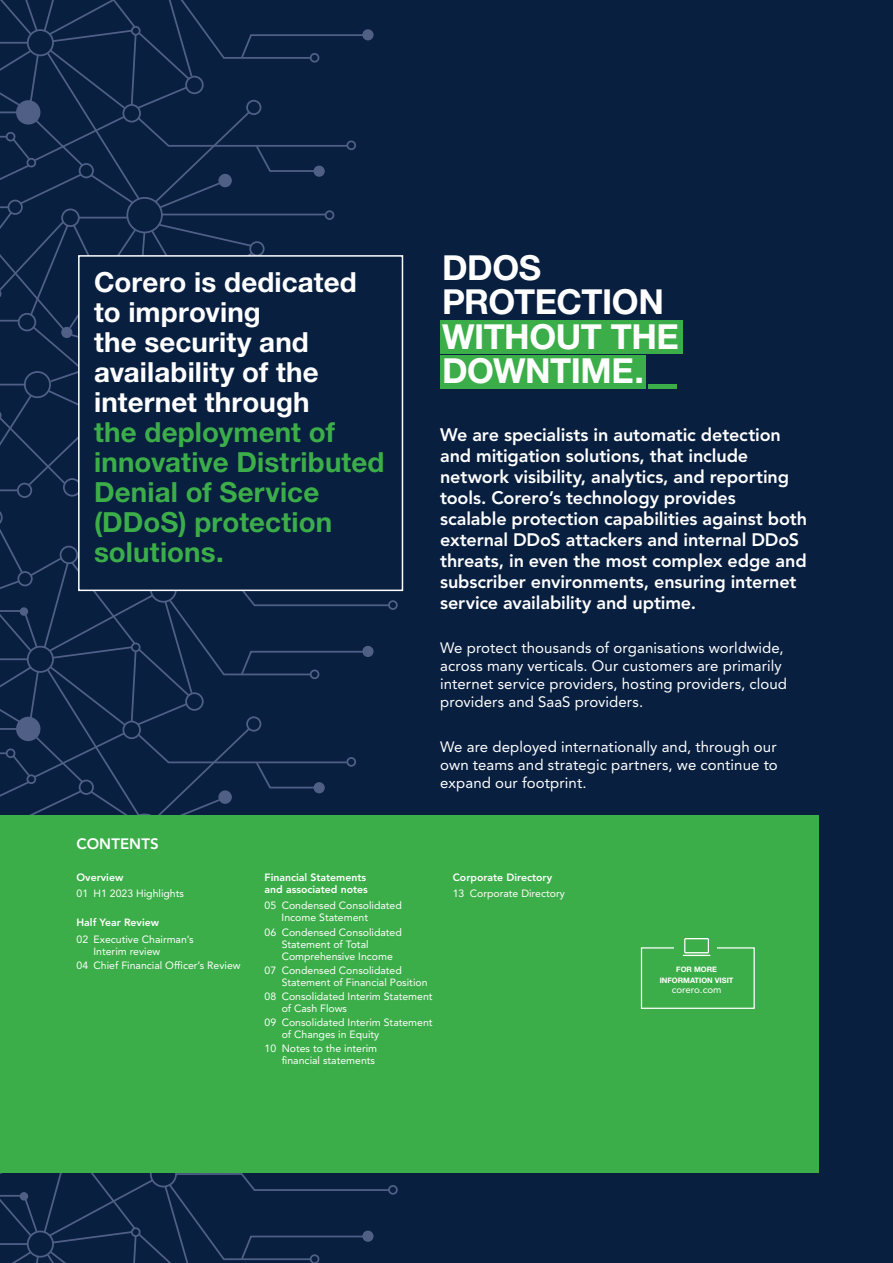
<style>
.page{position:relative;width:893px;height:1263px;background:#081f40}
.page>*{position:absolute;margin:0;border:0;box-sizing:border-box;transform-origin:0 0}
.Large_Copy__23pt__Helv_Bold{font:700 34.5px/34.5px "Helvetica Neue LT Std";letter-spacing:-.015em;color:#fff}
.Large_Copy__18_5pt__Helv_Bold{font:700 27.75px/30px "Helvetica Neue LT Std";letter-spacing:.005em;color:#3cae49}
.Large_Copy__12pt{font:800 18px/21px "Avenir LT Std";letter-spacing:-.005em;color:#fff}
.Large_Copy__10pt{font:15px/18px "Avenir LT Std";letter-spacing:.005em;color:#fff}
.Large_Copy__10pt-2{font:800 15px "Avenir LT Std";letter-spacing:.005em;color:#fff}
.Contents___Page{font:10.5px/12px "Avenir LT Std";color:#fff}
.Contents___Subhead{font:800 10.5px/12px "Avenir LT Std";color:#fff}
.t1{font:9.75px "Avenir LT Std";color:#fff}
.t2{font:700 7.5px/10.5px "Helvetica Neue LT Std";color:#fff;text-align:center}
.s1{color:#fff}
</style>
<div class="page">
<div style="left:63px;top:478px;width:18px;height:19px;border:2px solid #b9bcec;border-radius:50%"></div>
<div style="left:17px;top:483px;width:15px;height:15px;border:2px solid #b9bcec;border-radius:50%"></div>
<svg style="left:0;top:0;width:374px;height:491px"></svg>
<div style="left:388px;top:600px;width:10px;height:10px;border:2px solid #b9bcec;border-radius:50%"></div>
<div style="left:388px;top:1185px;width:10px;height:10px;border:2px solid #b9bcec;border-radius:50%"></div>
<svg style="left:0;top:511px;width:391px;height:752px"></svg>
<div style="left:0;top:816px;width:819px;height:357px;background:#3cae49"></div>
<div style="left:78px;top:255px;width:325px;height:336px;background:#081f40;border:2px solid #fff"></div>
<div style="left:440px;top:320px;width:242px;height:34px;background:#3cae49"></div>
<div style="left:440px;top:356px;width:206px;height:33px;background:#3cae49"></div>
<div style="left:648px;top:384px;width:29px;height:5px;background:#3cae49"></div>
<div style="left:641px;top:947px;width:114px;height:62px;border:1px solid #fff"></div>
<div style="left:674px;top:936px;width:42px;height:24px;background:#3cae49"></div>
<svg style="left:683px;top:938px;width:27px;height:18px"></svg>
<p class="Large_Copy__18_5pt__Helv_Bold" style="left:94px;top:266px;width:292px"><span class="s1">Corero is dedicated to improving<br>the security and availability of the internet through<br></span>the deployment of innovative Distributed<br>Denial of Service (DDoS) protection solutions.</p>
<p class="Large_Copy__10pt-2" style="left:77px;top:835px;width:84px">CONTE NTS</p>
<p class="Large_Copy__23pt__Helv_Bold" style="left:442px;top:249px;width:238px">DDOS<br>PROTECTION<br>WITHOUT THE<br>DOWNTIME.</p>
<p class="Large_Copy__12pt" style="left:440px;top:424px;width:368px">We are specialists in automatic detection and mitigation solutions, that include network visibility, analytics, and reporting tools. Corero’s technology provides<br>scalable protection capabilities against both external DDoS attackers and internal DDoS threats, in even the most complex edge and subscriber environments, ensuring internet service availability and uptime.</p>
<p class="Large_Copy__10pt" style="left:440px;top:639px;width:348px">We protect thousands of organisations worldwide, across many verticals. Our customers are primarily internet service providers, hosting providers, cloud providers and SaaS providers.</p>
<p class="Large_Copy__10pt" style="left:440px;top:737px;width:339px;text-align:justify">We are deployed internationally and, through our own teams and strategic partners, we continue to expand our footprint.</p>
<p class="Contents___Subhead" style="left:77px;top:871px;width:48px">Overview</p>
<p class="Contents___Page" style="left:77px;top:888px;width:109px">01 H1 2023 Highlights</p>
<p class="Contents___Subhead" style="left:77px;top:917px;width:84px">Half Year Review</p>
<p class="Contents___Page" style="left:94px;top:933px;width:101px;text-indent:-17px">02 Executive Chairman’s<br>Interim review</p>
<p class="Contents___Page" style="left:77px;top:959px;width:166px">04 Chief Financial Officer’s Review</p>
<p class="Contents___Subhead" style="left:265px;top:871px;width:105px">Financial Statements and associated notes</p>
<p class="Contents___Page" style="left:282px;top:900px;width:122px;text-indent:-17px">05 Condensed Consolidated<br>Income Statement</p>
<p class="Contents___Page" style="left:282px;top:926px;width:122px;text-indent:-17px">06 Condensed Consolidated<br>Statement of Total<br>Comprehensive Income</p>
<p class="Contents___Page" style="left:282px;top:964px;width:147px;text-indent:-17px">07 Condensed Consolidated<br>Statement of Financial Position</p>
<p class="Contents___Page" style="left:282px;top:990px;width:152px;text-indent:-17px">08 Consolidated Interim Statement of Cash Flows</p>
<p class="Contents___Page" style="left:282px;top:1016px;width:152px;text-indent:-17px">09 Consolidated Interim Statement of Changes in Equity</p>
<p class="Contents___Page" style="left:265px;top:1042px;width:114px;text-align:right">10 Notes to the interim financial statements</p>
<p class="Contents___Subhead" style="left:453px;top:871px;width:101px">Corporate Directory</p>
<p class="Contents___Page" style="left:453px;top:888px;width:113px">13 Corporate Directory</p>
<p class="t2" style="left:660px;top:964px;width:75px">FOR MORE<br>INFORMATION VISIT</p>
<p class="t1" style="left:672px;top:984px;width:51px">corero.com</p>
</div>
